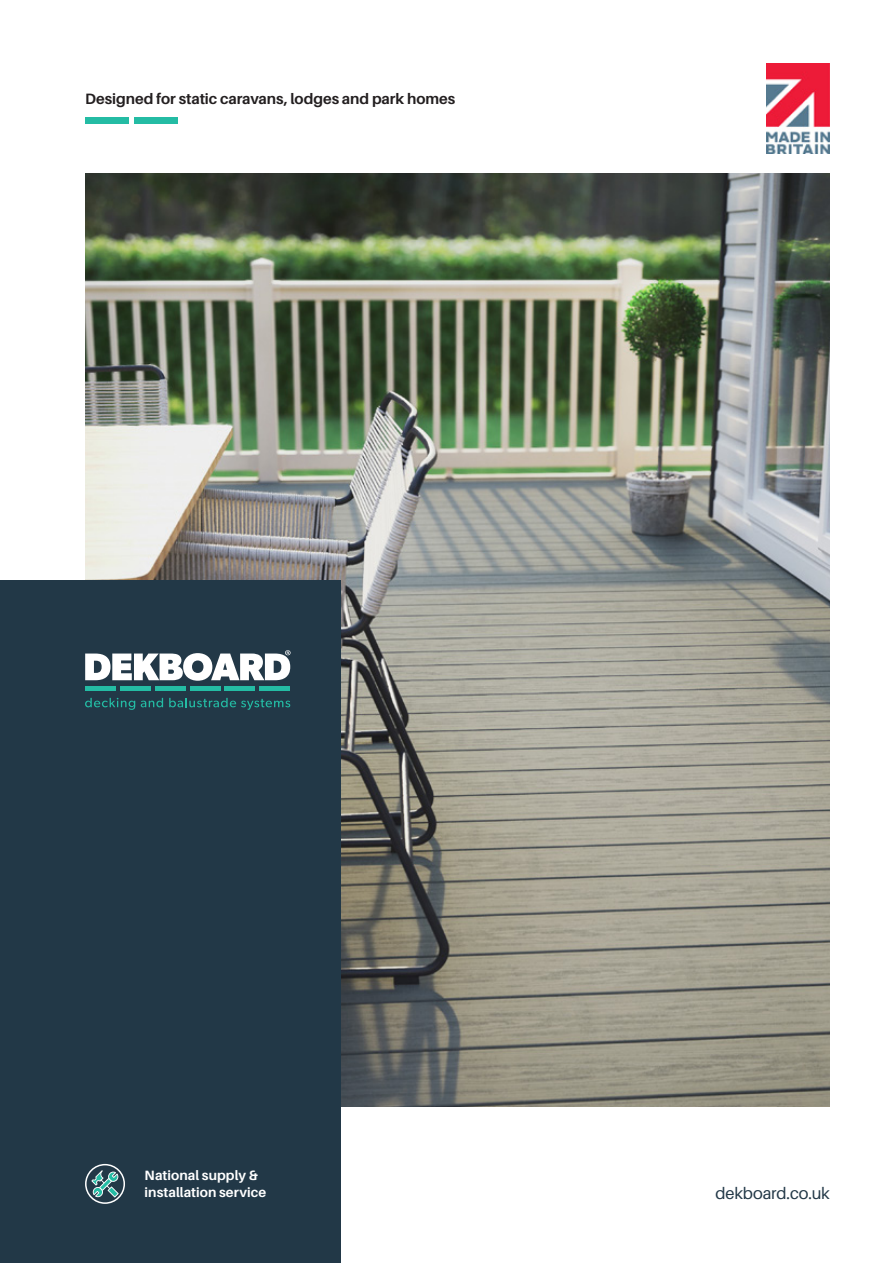
<style>
.page{position:relative;width:893px;height:1263px;background:#fff}
.page>*{position:absolute;margin:0;border:0;box-sizing:border-box;transform-origin:0 0}
.t1{font:16.5px "Aileron";letter-spacing:-.005em;color:#223847}
.t2{font:700 15px "Aileron";color:#231f20}
.t3{font:700 13.5px/16.5px "Aileron";letter-spacing:.005em;color:#fff}
</style>
<div class="page">
<img style="left:85px;top:173px;width:744px;height:934px">
<div style="left:0;top:580px;width:340px;height:683px;background:#223847"></div>
<svg style="left:91px;top:1170px;width:28px;height:27px"></svg>
<div style="left:85px;top:1164px;width:40px;height:40px;border:2px solid #fff;border-radius:50%"></div>
<div style="left:85px;top:117px;width:43px;height:7px;background:#24bca4"></div>
<div style="left:134px;top:117px;width:43px;height:7px;background:#24bca4"></div>
<svg style="left:141px;top:698px;width:22px;height:9px"></svg>
<svg style="left:169px;top:698px;width:121px;height:12px"></svg>
<hr style="left:85px;top:687px;width:31px;height:4px;background:#24bca4">
<hr style="left:120px;top:687px;width:31px;height:4px;background:#24bca4">
<hr style="left:155px;top:687px;width:31px;height:4px;background:#24bca4">
<hr style="left:190px;top:687px;width:30px;height:4px;background:#24bca4">
<hr style="left:225px;top:687px;width:30px;height:4px;background:#24bca4">
<hr style="left:259px;top:687px;width:31px;height:4px;background:#24bca4">
<svg style="left:85px;top:698px;width:50px;height:12px"></svg>
<svg style="left:85px;top:650px;width:206px;height:31px"></svg>
<img style="left:766px;top:64px;width:63px;height:90px">
<p class="t2" style="left:85px;top:91px;width:372px">Designed for static caravans, lodges and park homes</p>
<p class="t3" style="left:145px;top:1167px;width:123px">National supply &amp; installation service</p>
<p class="t1" style="left:715px;top:1184px;width:116px">dekboard.co.uk</p>
</div>
